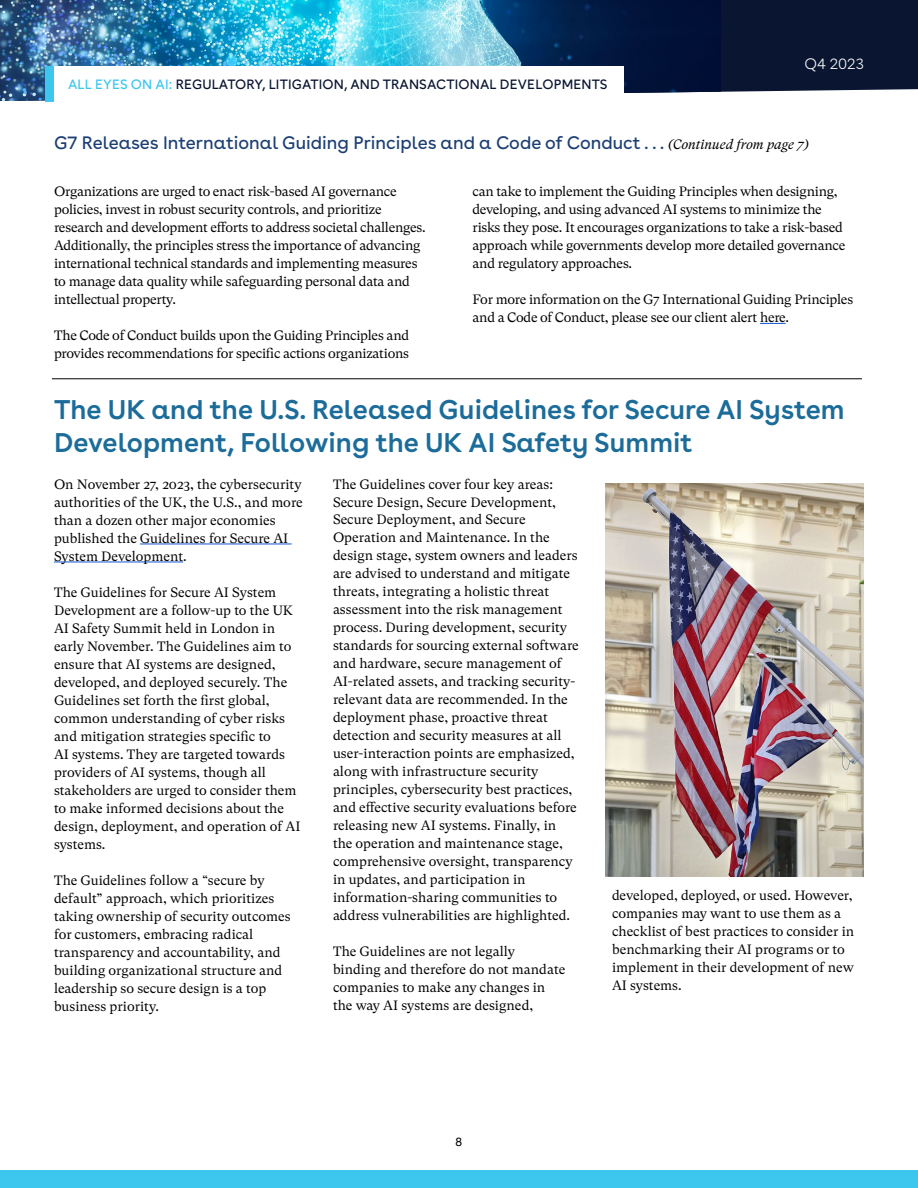
<style>
.page{position:relative;width:918px;height:1188px;background:#fff}
.page>*{position:absolute;margin:0;border:0;box-sizing:border-box;transform-origin:0 0}
.t1{font:600 27px/32.4px "Buenos Aires";color:#1c6c9a}
.t2{font:18px "Buenos Aires";color:#1c3f74}
.t3{font:300 15px "Buenos Aires";color:#fff}
.t4{font:13.5px/18px "GT Super Text";color:#000}
.t5{font:13.5px/18px "GT Super Text";letter-spacing:-.02em;color:#000}
.t6{font:13.5px "Buenos Aires";letter-spacing:.01em;color:#091531}
.t7{font:12px "Helvetica Neue";color:#000}
.s1{color:#3dc6ee}
.s2{font-family:"GT Super Text";font-style:italic;font-size:13.5px;color:#000}
</style>
<div class="page">
<div style="left:721px;top:0;width:197px;height:92px;background:#091531"></div>
<img style="left:0;top:0;width:721px;height:101px">
<div style="left:54px;top:66px;width:569px;height:42px;background:#fff"></div>
<div style="left:45px;top:66px;width:9px;height:36px;background:#3dc6ee"></div>
<div style="left:0;top:1171px;width:918px;height:17px;background:#3dc6ee"></div>
<hr style="left:140px;top:544px;width:152px;height:1px;background:#15c">
<hr style="left:54px;top:562px;width:129px;height:1px;background:#15c">
<svg style="left:760px;top:323px;width:26px;height:1px"></svg>
<img style="left:606px;top:484px;width:258px;height:393px">
<hr style="left:52px;top:378px;width:810px;height:1px;background:#000">
<p class="t6" style="left:68px;top:73px;width:541px"><span class="s1">ALL EYES ON AI:</span> REGULATORY, LITIGATION, AND TRANSACTIONAL DEVELOPMENTS</p>
<p class="t3" style="left:804px;top:52px;width:61px">Q4 2023</p>
<h2 class="t2" style="left:54px;top:128px;width:756px">G7 Releases International Guiding Principles and a Code of Conduct . . . <span class="s2">(Continued from page 7)</span></h2>
<p class="t5" style="left:54px;top:182px;width:373px">Organizations are urged to enact risk-based AI governance policies, invest in robust security controls, and prioritize research and development efforts to address societal challenges.<br>Additionally, the principles stress the importance of advancing international technical standards and implementing measures to manage data quality while safeguarding personal data and intellectual property.</p>
<p class="t5" style="left:54px;top:326px;width:357px">The Code of Conduct builds upon the Guiding Principles and provides recommendations for specific actions organizations</p>
<p class="t5" style="left:472px;top:182px;width:374px">can take to implement the Guiding Principles when designing, developing, and using advanced AI systems to minimize the risks they pose. It encourages organizations to take a risk-based approach while governments develop more detailed governance and regulatory approaches.</p>
<p class="t5" style="left:472px;top:290px;width:382px">For more information on the G7 International Guiding Principles and a Code of Conduct, please see our client alert here.</p>
<h1 class="t1" style="left:54px;top:391px;width:792px">The UK and the U.S. Released Guidelines for Secure AI System<br>Development, Following the UK AI Safety Summit</h1>
<p class="t4" style="left:54px;top:475px;width:250px">On November 27, 2023, the cybersecurity authorities of the UK, the U.S., and more than a dozen other major economies published the Guidelines for Secure AI System Development.</p>
<p class="t4" style="left:54px;top:583px;width:248px">The Guidelines for Secure AI System Development are a follow-up to the UK AI Safety Summit held in London in early November. The Guidelines aim to ensure that AI systems are designed, developed, and deployed securely. The Guidelines set forth the first global, common understanding of cyber risks and mitigation strategies specific to<br>AI systems. They are targeted towards providers of AI systems, though all stakeholders are urged to consider them to make informed decisions about the design, deployment, and operation of AI systems.</p>
<p class="t4" style="left:54px;top:871px;width:238px">The Guidelines follow a “secure by default” approach, which prioritizes taking ownership of security outcomes for customers, embracing radical transparency and accountability, and building organizational structure and leadership so secure design is a top business priority.</p>
<p class="t4" style="left:333px;top:475px;width:247px">The Guidelines cover four key areas:<br>Secure Design, Secure Development, Secure Deployment, and Secure Operation and Maintenance. In the design stage, system owners and leaders are advised to understand and mitigate threats, integrating a holistic threat assessment into the risk management process. During development, security standards for sourcing external software and hardware, secure management of AI-related assets, and tracking security&shy;relevant data are recommended. In the deployment phase, proactive threat detection and security measures at all user-interaction points are emphasized, along with infrastructure security principles, cybersecurity best practices, and effective security evaluations before releasing new AI systems. Finally, in the operation and maintenance stage, comprehensive oversight, transparency in updates, and participation in information-sharing communities to address vulnerabilities are highlighted.</p>
<p class="t4" style="left:333px;top:943px;width:234px">The Guidelines are not legally binding and therefore do not mandate companies to make any changes in the way AI systems are designed,</p>
<p class="t4" style="left:612px;top:887px;width:244px">developed, deployed, or used. However, companies may want to use them as a checklist of best practices to consider in benchmarking their AI programs or to implement in their development of new AI systems.</p>
<p class="t7" style="left:456px;top:1133px;width:8px">8</p>
</div>
